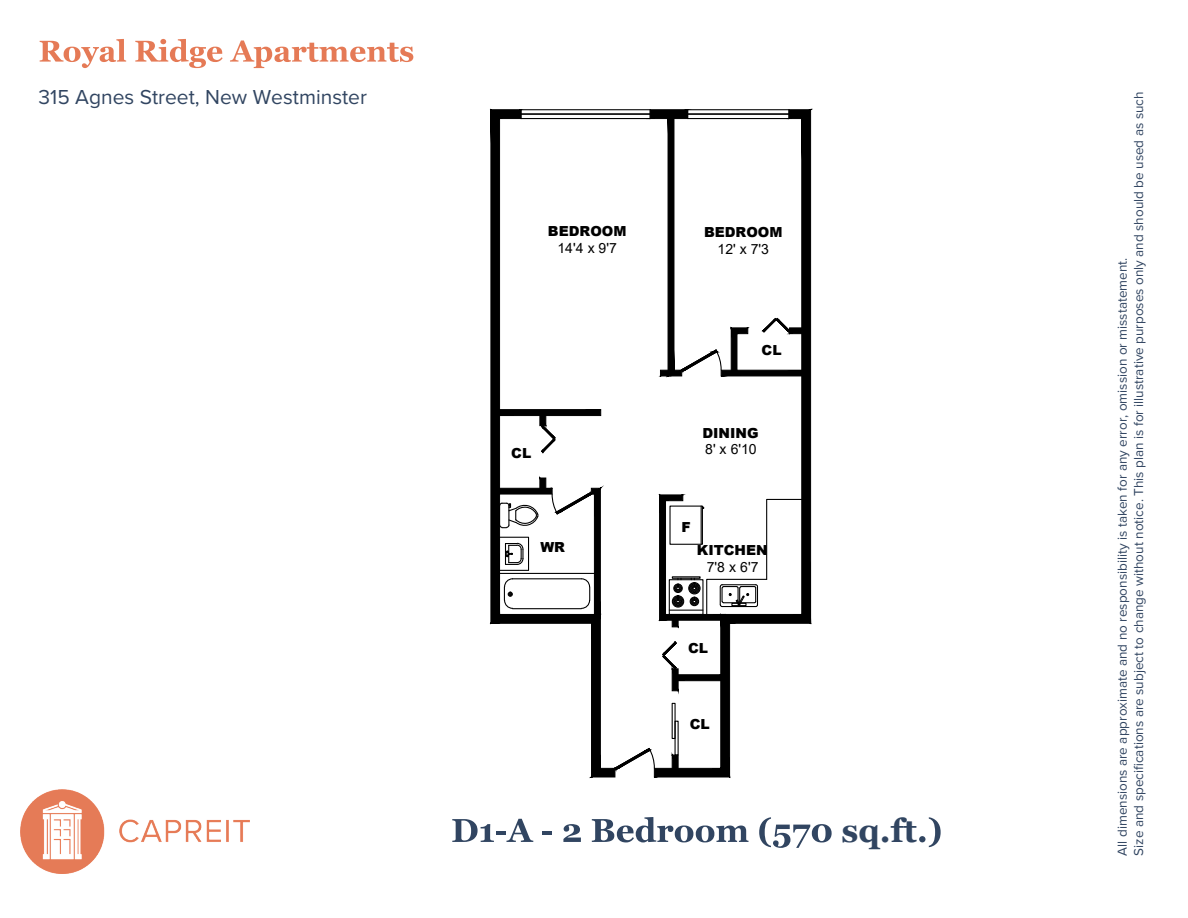
<style>
.page{position:relative;width:1188px;height:918px;background:#fff}
.page>*{position:absolute;margin:0;border:0;box-sizing:border-box;transform-origin:0 0}
.t1{font:700 33px "Georgia";color:#314561}
.t2{font:21px "Proxima Nova";color:#314561}
.t3{font:14.1px "Arial";color:#000}
.t4{font:900 13.8px "Arial";color:#000}
.t5{font:13.5px/16.2px "Proxima Nova";color:#314561}
</style>
<div class="page">
<svg style="left:490px;top:109px;width:126px;height:669px"></svg>
<svg style="left:494px;top:409px;width:107px;height:45px"></svg>
<svg style="left:613px;top:747px;width:41px;height:24px"></svg>
<hr style="left:521px;top:113px;width:129px;height:2px;background:#000">
<div style="left:520px;top:109px;width:131px;height:10px;border:1px solid #000"></div>
<svg style="left:654px;top:109px;width:157px;height:669px"></svg>
<svg style="left:659px;top:494px;width:148px;height:134px"></svg>
<div style="left:669px;top:506px;width:34px;height:39px;border:1px solid #000"></div>
<svg style="left:494px;top:477px;width:107px;height:143px"></svg>
<svg style="left:40px;top:39px;width:373px;height:29px"></svg>
<img style="left:21px;top:790px;width:228px;height:83px">
<svg style="left:452px;top:819px;width:42px;height:23px"></svg>
<hr style="left:496px;top:831px;width:10px;height:4px;background:#314561">
<svg style="left:506px;top:819px;width:27px;height:23px"></svg>
<hr style="left:542px;top:831px;width:10px;height:4px;background:#314561">
<svg style="left:563px;top:824px;width:18px;height:18px"></svg>
<svg style="left:592px;top:817px;width:157px;height:25px"></svg>
<svg style="left:759px;top:817px;width:73px;height:31px"></svg>
<svg style="left:919px;top:817px;width:22px;height:30px"></svg>
<h2 class="t2" style="left:39px;top:82px;width:330px">315 Agnes Street, New Westminster</h2>
<p class="t5" style="left:1114px;top:856px;width:766px;rotate:-90deg">All dimensions are approximate and no responsibility is taken for any error, omission or misstatement.<br>Size and specifications are subject to change without notice. This plan is for illustrative purposes only and should be used as such</p>
<p class="t4" style="left:548px;top:222px;width:80px">BEDROOM</p>
<p class="t3" style="left:558px;top:239px;width:61px">14'4 x 9'7</p>
<p class="t4" style="left:704px;top:222px;width:80px">BEDROOM</p>
<p class="t3" style="left:718px;top:239px;width:53px">12' x 7'3</p>
<p class="t4" style="left:762px;top:340px;width:22px">CL</p>
<p class="t4" style="left:702px;top:423px;width:58px">DINING</p>
<p class="t3" style="left:705px;top:440px;width:53px">8' x 6'10</p>
<p class="t4" style="left:511px;top:443px;width:22px">CL</p>
<p class="t4" style="left:681px;top:517px;width:11px">F</p>
<p class="t4" style="left:540px;top:537px;width:26px">WR</p>
<p class="t4" style="left:697px;top:540px;width:72px">KITCHEN</p>
<p class="t3" style="left:707px;top:557px;width:53px">7'8 x 6'7</p>
<p class="t4" style="left:688px;top:638px;width:22px">CL</p>
<p class="t4" style="left:690px;top:714px;width:22px">CL</p>
<h1 class="t1" style="left:842px;top:809px;width:77px">sq.ft</h1>
</div>
